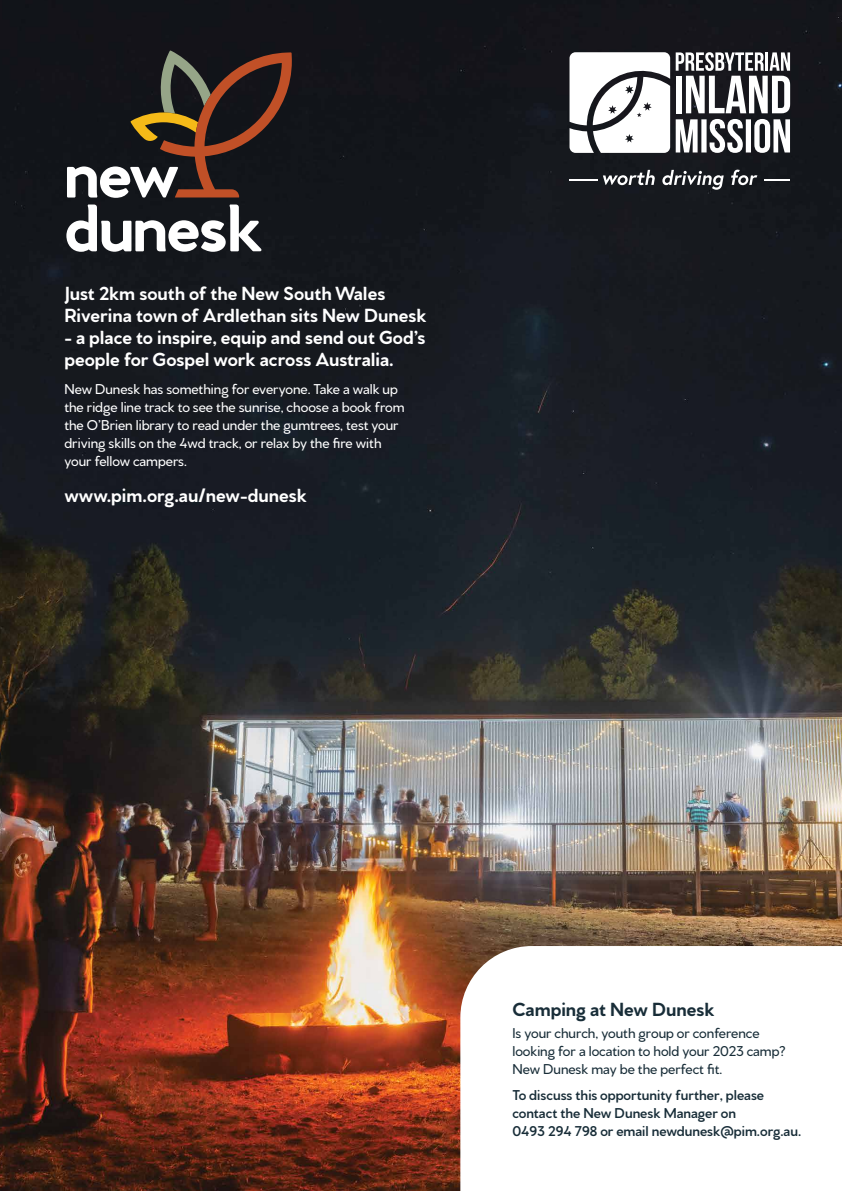
<style>
.page{position:relative;width:842px;height:1191px;background:#fff}
.page>*{position:absolute;margin:0;border:0;box-sizing:border-box;transform-origin:0 0}
.t1{font:700 20px/22px "Venti CF";color:#fff}
.t2{font:700 20px "Venti CF";letter-spacing:-.005em;color:#182d38}
.t3{font:500 15px/18px "Venti CF";color:#fff}
.t4{font:600 15px/18px "Venti CF";color:#182d38}
.t5{font:500 15px/18px "Venti CF";letter-spacing:-.005em;color:#182d38}
</style>
<div class="page">
<img style="left:0;top:0;width:842px;height:1191px">
<svg style="left:764px;top:179px;width:26px;height:1px"></svg>
<svg style="left:569px;top:52px;width:101px;height:101px"></svg>
<svg style="left:676px;top:52px;width:114px;height:61px"></svg>
<svg style="left:676px;top:119px;width:22px;height:33px"></svg>
<div style="left:701px;top:119px;width:6px;height:33px;background:#fff"></div>
<svg style="left:709px;top:119px;width:34px;height:34px"></svg>
<div style="left:746px;top:119px;width:5px;height:33px;background:#fff"></div>
<svg style="left:754px;top:119px;width:36px;height:34px"></svg>
<svg style="left:569px;top:170px;width:86px;height:15px"></svg>
<svg style="left:662px;top:170px;width:62px;height:20px"></svg>
<svg style="left:731px;top:170px;width:26px;height:15px"></svg>
<svg style="left:66px;top:204px;width:196px;height:48px"></svg>
<svg style="left:67px;top:50px;width:225px;height:148px;background:#3f322c"></svg>
<svg style="left:460px;top:946px;width:382px;height:245px"></svg>
<h1 class="t1" style="left:64px;top:283px;width:364px">Just 2km south of the New South Wales<br>Riverina town of Ardlethan sits New Dunesk</h1>
<h1 class="t1" style="left:64px;top:327px;width:362px">- a place to inspire, equip and send out God’s people for Gospel work across Australia.</h1>
<p class="t3" style="left:64px;top:380px;width:342px">New Dunesk has something for everyone. Take a walk up the ridge line track to see the sunrise, choose a book from the O’Brien library to read under the gumtrees, test your driving skills on the 4wd track, or relax by the fire with your fellow campers.</p>
<h1 class="t1" style="left:64px;top:485px;width:244px">www.pim.org.au/new-dunesk</h1>
<h1 class="t2" style="left:512px;top:997px;width:204px">Camping at New Dunesk</h1>
<p class="t5" style="left:512px;top:1024px;width:274px">Is your church, youth group or conference looking for a location to hold your 2023 camp?<br>New Dunesk may be the perfect fit.</p>
<p class="t4" style="left:512px;top:1086px;width:290px">To discuss this opportunity further, please contact the New Dunesk Manager on<br>0493 294 798 or email newdunesk@pim.org.au.</p>
</div>
